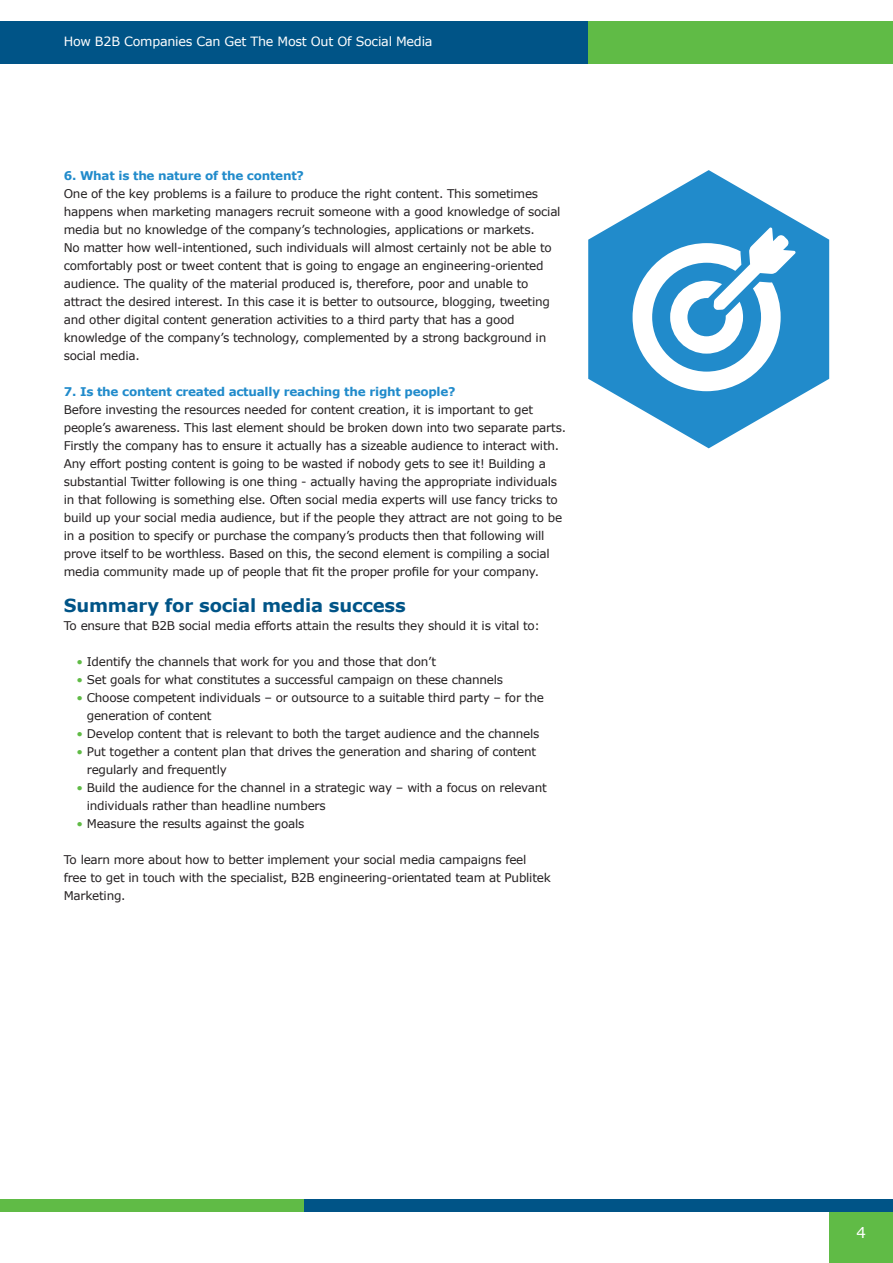
<style>
.page{position:relative;width:893px;height:1263px;background:#fff}
.page>*{position:absolute;margin:0;border:0;box-sizing:border-box;transform-origin:0 0}
.t1{font:700 18px "Verdana";letter-spacing:-.01em;color:#005487}
.t2{font:15px "Verdana";color:#fff}
.t3{font:12.75px "Verdana";letter-spacing:-.02em;color:#fff}
.t4{font:12px/18px "Verdana";letter-spacing:-.02em;color:#231f20}
.t5{font:700 12px "Verdana";letter-spacing:-.02em;color:#218bcb}
.s1{color:#60bb46}
</style>
<div class="page">
<div style="left:829px;top:1200px;width:64px;height:63px;background:#60bb46"></div>
<div style="left:0;top:21px;width:588px;height:43px;background:#005487"></div>
<div style="left:588px;top:21px;width:305px;height:43px;background:#60bb46"></div>
<div style="left:0;top:1199px;width:305px;height:13px;background:#60bb46"></div>
<div style="left:305px;top:1199px;width:588px;height:13px;background:#005487"></div>
<svg style="left:588px;top:170px;width:241px;height:278px;fill:#218bcb"></svg>
<svg style="left:632px;top:227px;width:164px;height:164px"></svg>
<p class="t3" style="left:64px;top:33px;width:370px">How B2B Companies Can Get The Most Out Of Social Media</p>
<p class="t5" style="left:64px;top:168px;width:242px">6. What is the nature of the content?</p>
<p class="t4" style="left:64px;top:185px;width:498px">One of the key problems is a failure to produce the right content. This sometimes happens when marketing managers recruit someone with a good knowledge of social media but no knowledge of the company’s technologies, applications or markets.<br>No matter how well-intentioned, such individuals will almost certainly not be able to comfortably post or tweet content that is going to engage an engineering-oriented audience. The quality of the material produced is, therefore, poor and unable to attract the desired interest. In this case it is better to outsource, blogging, tweeting and other digital content generation activities to a third party that has a good knowledge of the company’s technology, complemented by a strong background in social media.</p>
<p class="t5" style="left:64px;top:384px;width:393px">7. Is the content created actually reaching the right people?</p>
<p class="t4" style="left:64px;top:401px;width:504px">Before investing the resources needed for content creation, it is important to get people’s awareness. This last element should be broken down into two separate parts.<br>Firstly the company has to ensure it actually has a sizeable audience to interact with.<br>Any effort posting content is going to be wasted if nobody gets to see it! Building a substantial Twitter following is one thing - actually having the appropriate individuals in that following is something else. Often social media experts will use fancy tricks to build up your social media audience, but if the people they attract are not going to be in a position to specify or purchase the company’s products then that following will prove itself to be worthless. Based on this, the second element is compiling a social media community made up of people that fit the proper profile for your company.</p>
<h1 class="t1" style="left:64px;top:594px;width:343px">Summary for social media success</h1>
<p class="t4" style="left:64px;top:617px;width:478px">To ensure that B2B social media efforts attain the results they should it is vital to:</p>
<p class="t4" style="left:77px;top:653px;width:361px"><span class="s1">•</span> Identify the channels that work for you and those that don’t</p>
<p class="t4" style="left:77px;top:671px;width:428px"><span class="s1">•</span> Set goals for what constitutes a successful campaign on these channels</p>
<p class="t4" style="left:87px;top:689px;width:459px;text-indent:-10px"><span class="s1">•</span> Choose competent individuals – or outsource to a suitable third party – for the generation of content</p>
<p class="t4" style="left:77px;top:725px;width:464px"><span class="s1">•</span> Develop content that is relevant to both the target audience and the channels</p>
<p class="t4" style="left:87px;top:743px;width:451px;text-indent:-10px"><span class="s1">•</span> Put together a content plan that drives the generation and sharing of content regularly and frequently</p>
<p class="t4" style="left:87px;top:779px;width:462px;text-indent:-10px"><span class="s1">•</span> Build the audience for the channel in a strategic way – with a focus on relevant individuals rather than headline numbers</p>
<p class="t4" style="left:77px;top:815px;width:229px"><span class="s1">•</span> Measure the results against the goals</p>
<p class="t4" style="left:64px;top:851px;width:489px">To learn more about how to better implement your social media campaigns feel free to get in touch with the specialist, B2B engineering-orientated team at Publitek<br>Marketing.</p>
<p class="t2" style="left:856px;top:1223px;width:11px">4</p>
</div>
